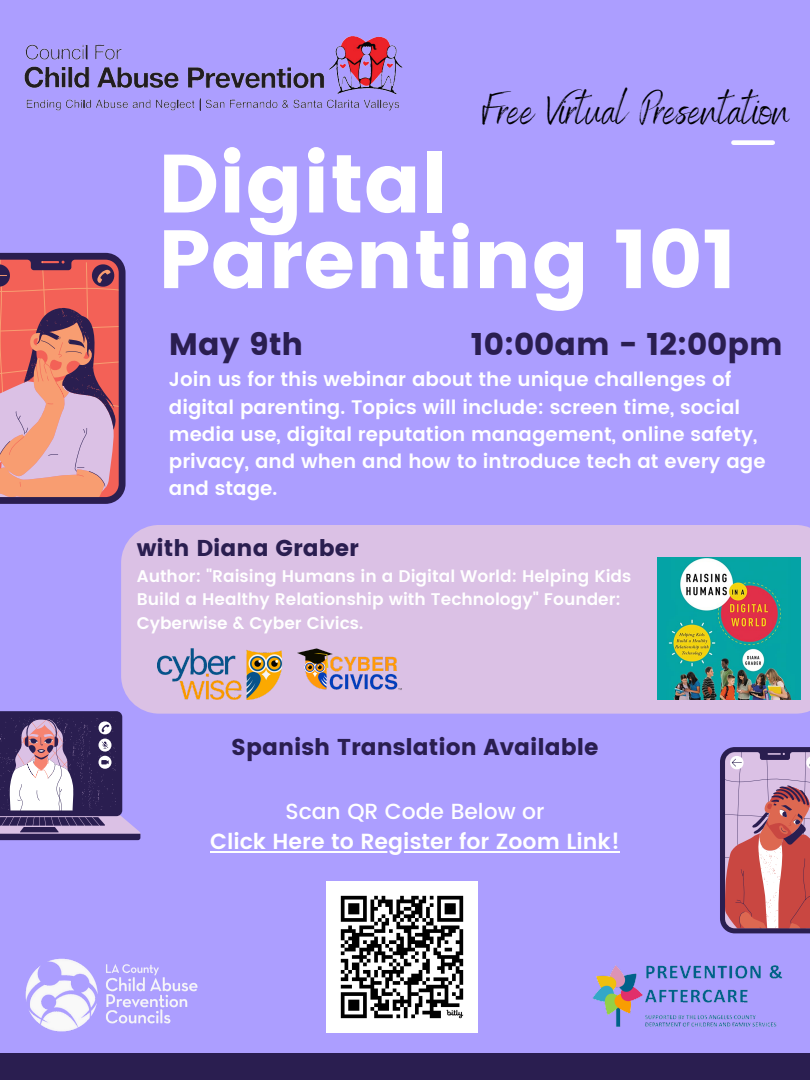
<style>
.page{position:relative;width:810px;height:1080px;background:#ac9eff}
.page>*{position:absolute;margin:0;border:0;box-sizing:border-box;transform-origin:0 0}
.t1{font:82.5px/75.6px "Poppins";color:#fff}
.t2{font:45.62px "Benedict";color:#000}
.t3{font:31px "Poppins";color:#2a1e50}
.t4{font:22.94px "Poppins";color:#2a1e50}
.t5{font:600 21.88px "Poppins";color:#fff}
.t6{font:500 21.88px "Poppins";color:#fff}
.t7{font:600 19.62px/27.2px "Poppins";color:#fff}
.t8{font:600 16.88px/23.4px "Poppins";color:#fff}
</style>
<div class="page">
<div style="left:0;top:1053px;width:810px;height:27px;background:#2a1e50"></div>
<svg style="left:0;top:253px;width:125px;height:251px;background:#c4767b"></svg>
<svg style="left:720px;top:747px;width:90px;height:186px;background:#b97887"></svg>
<svg style="left:0;top:711px;width:141px;height:129px;background:#796a95"></svg>
<div style="left:733px;top:140px;width:40px;height:5px;background:#fff"></div>
<img style="left:592px;top:965px;width:191px;height:62px">
<img style="left:25px;top:959px;width:173px;height:73px">
<div style="left:121px;top:525px;width:689px;height:189px;background:#dbc1e5"></div>
<img style="left:158px;top:648px;width:126px;height:63px">
<img style="left:298px;top:619px;width:103px;height:95px">
<img style="left:658px;top:557px;width:142px;height:143px">
<img style="left:24px;top:36px;width:379px;height:75px">
<img style="left:326px;top:881px;width:151px;height:151px">
<hr style="left:210px;top:851px;width:410px;height:1px;background:#fff">
<h4 class="t2" style="left:483px;top:81px;width:308px">Free Virtual Presentation</h4>
<p class="t1" style="left:158px;top:146px;width:581px">Digital<br>Parenting 101</p>
<p class="t3" style="left:169px;top:326px;width:136px">May 9th</p>
<p class="t3" style="left:471px;top:326px;width:313px">10:00am - 12:00pm</p>
<p class="t7" style="left:169px;top:366px;width:598px">Join us for this webinar about the unique challenges of digital parenting. Topics will include: screen time, social media use, digital reputation management, online safety, privacy, and when and how to introduce tech at every age and stage.</p>
<p class="t4" style="left:137px;top:534px;width:224px">with Diana Graber</p>
<p class="t8" style="left:137px;top:564px;width:496px">Author: "Raising Humans in a Digital World: Helping Kids<br>Build a Healthy Relationship with Technology" Founder:<br>Cyberwise &amp; Cyber Civics.</p>
<h4 class="t4" style="left:231px;top:734px;width:369px">Spanish Translation Available</h4>
<p class="t6" style="left:285px;top:798px;width:261px">Scan QR Code Below or</p>
<p class="t5" style="left:210px;top:829px;width:411px">Click Here to Register for Zoom Link!</p>
</div>
